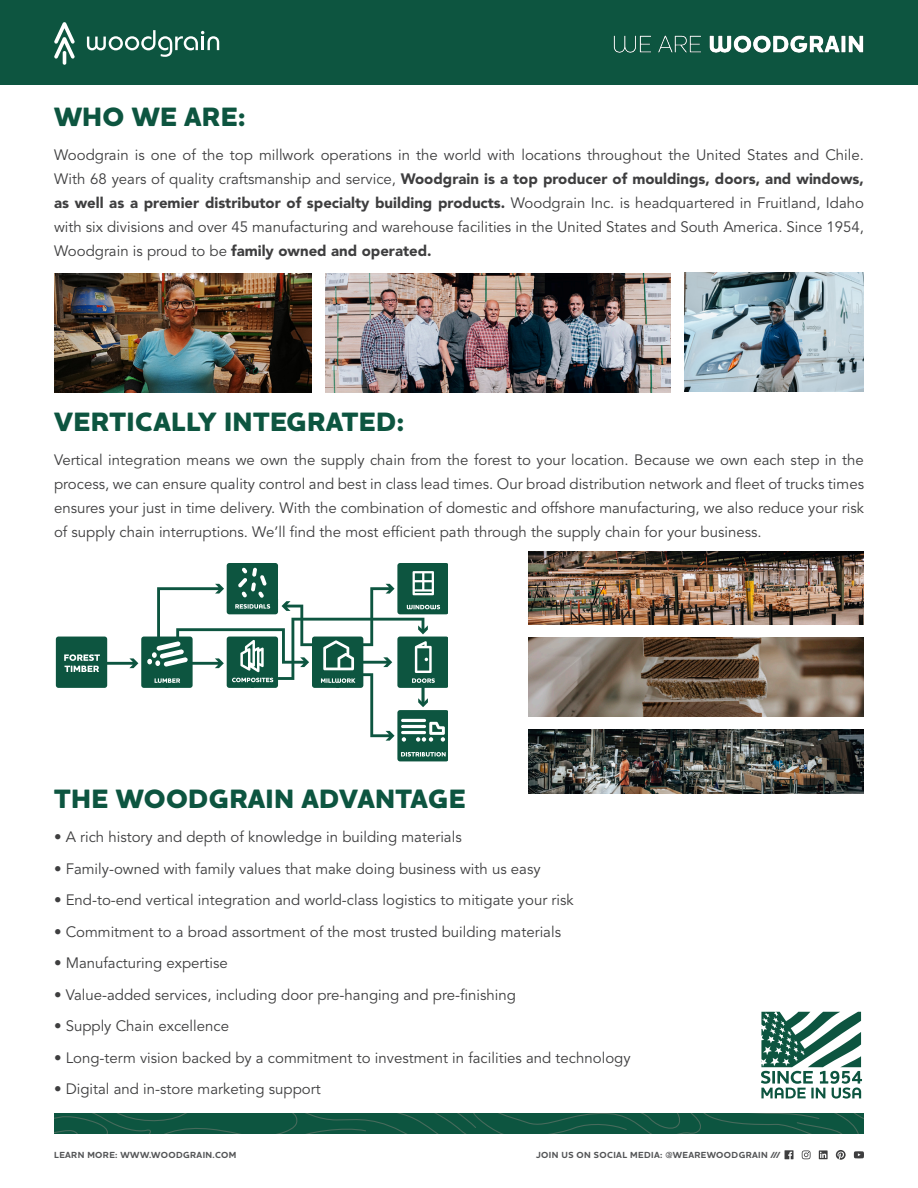
<style>
.page{position:relative;width:918px;height:1188px;background:#fff}
.page>*{position:absolute;margin:0;border:0;box-sizing:border-box;transform-origin:0 0}
.Subheader_Copy{font:800 27px "Houschka Pro";letter-spacing:.015em;color:#0d5540}
.Body_Copy{font:15px/24px "Avenir LT Std";color:#3e3e3f;text-align:justify}
.Page_Footer_leftpg{font:700 9px "Houschka Pro";letter-spacing:.045em;color:#545557}
.s1{font-weight:900}
.s2{font-weight:800}
</style>
<div class="page">
<svg style="left:141px;top:584px;width:287px;height:157px"></svg>
<svg style="left:155px;top:678px;width:25px;height:5px"></svg>
<svg style="left:56px;top:637px;width:82px;height:51px"></svg>
<svg style="left:321px;top:678px;width:34px;height:5px"></svg>
<svg style="left:227px;top:637px;width:51px;height:51px;background:#387362"></svg>
<svg style="left:421px;top:688px;width:4px;height:10px"></svg>
<svg style="left:397px;top:698px;width:51px;height:63px"></svg>
<svg style="left:397px;top:637px;width:51px;height:51px;background:#2a6956"></svg>
<svg style="left:397px;top:563px;width:51px;height:51px;background:#326f5d"></svg>
<svg style="left:147px;top:641px;width:41px;height:26px"></svg>
<svg style="left:323px;top:640px;width:31px;height:30px"></svg>
<svg style="left:227px;top:563px;width:79px;height:51px"></svg>
<div style="left:134px;top:688px;width:231px;height:75px;background:#fff"></div>
<div style="left:278px;top:568px;width:33px;height:31px;background:#fff"></div>
<div style="left:306px;top:561px;width:61px;height:55px;background:#fff"></div>
<div style="left:0;top:0;width:918px;height:84px;background:#0d5540"></div>
<hr style="left:63px;top:51px;width:3px;height:14px;background:#fff;border-radius:2px">
<svg style="left:54px;top:22px;width:21px;height:37px"></svg>
<svg style="left:87px;top:30px;width:132px;height:27px"></svg>
<img style="left:613px;top:35px;width:251px;height:18px">
<svg style="left:785px;top:1150px;width:9px;height:9px"></svg>
<svg style="left:819px;top:1150px;width:9px;height:9px"></svg>
<svg style="left:820px;top:1152px;width:6px;height:6px"></svg>
<svg style="left:836px;top:1150px;width:10px;height:10px"></svg>
<svg style="left:854px;top:1151px;width:10px;height:7px"></svg>
<svg style="left:802px;top:1150px;width:9px;height:9px"></svg>
<svg style="left:54px;top:1113px;width:809px;height:21px;background:#115642"></svg>
<img style="left:325px;top:274px;width:346px;height:118px">
<img style="left:54px;top:274px;width:257px;height:118px">
<img style="left:685px;top:272px;width:179px;height:119px">
<svg style="left:761px;top:1012px;width:101px;height:87px"></svg>
<img style="left:528px;top:637px;width:336px;height:80px">
<img style="left:528px;top:730px;width:336px;height:64px">
<img style="left:528px;top:551px;width:336px;height:73px">
<p class="Subheader_Copy" style="left:54px;top:99px;width:193px">WHO WE ARE:</p>
<p class="Body_Copy" style="left:54px;top:143px;width:812px">Woodgrain is one of the top millwork operations in the world with locations throughout the United States and Chile.<br>With 68 years of quality craftsmanship and service, <span class="s1">Woodgrain is a top producer of mouldings, doors, and windows, as well as a premier distributor of specialty building products.</span> Woodgrain Inc. is headquartered in Fruitland, Idaho with six divisions and over 45 manufacturing and warehouse facilities in the United States and South America. Since 1954, Woodgrain is proud to be <span class="s1">family owned and operated.</span></p>
<p class="Subheader_Copy" style="left:54px;top:404px;width:352px">VERTICALLY INTEGRATED:</p>
<p class="Body_Copy" style="left:54px;top:448px;width:812px">Vertical integration means we own the supply chain from the forest to your location. Because we own each step in the process, we can ensure quality control and best in class lead times. Our broad distribution network and fleet of trucks times ensures your just in time delivery. With the combination of domestic and offshore manufacturing, we also reduce your risk of supply chain interruptions. We’ll find the most efficient path through the supply chain for your business.</p>
<p class="Subheader_Copy" style="left:54px;top:781px;width:413px">THE WOODGRAIN ADVANTAGE</p>
<p class="Body_Copy" style="left:54px;top:825px;width:409px">• A rich history and depth of knowledge in building materials</p>
<p class="Body_Copy" style="left:54px;top:857px;width:488px">• Family-owned with family values that make doing business with us easy</p>
<p class="Body_Copy" style="left:54px;top:888px;width:521px">• End-to-end vertical integration and world-class logistics to mitigate your risk</p>
<p class="Body_Copy" style="left:54px;top:920px;width:509px">• Commitment to a broad assortment of the most trusted building materials</p>
<p class="Body_Copy" style="left:54px;top:951px;width:175px">• Manufacturing expertise</p>
<p class="Body_Copy" style="left:54px;top:983px;width:463px">• Value-added services, including door pre-hanging and pre-finishing</p>
<p class="Body_Copy" style="left:54px;top:1014px;width:177px">• Supply Chain excellence</p>
<p class="Body_Copy" style="left:54px;top:1046px;width:578px">• Long-term vision backed by a commitment to investment in facilities and technology</p>
<p class="Body_Copy" style="left:54px;top:1077px;width:268px">• Digital and in-store marketing support</p>
<p class="Page_Footer_leftpg" style="left:54px;top:1149px;width:184px">LEARN MORE: WWW.WOODGRAIN.COM</p>
<p class="Page_Footer_leftpg" style="left:536px;top:1149px;width:246px">JOIN US ON SOCIAL MEDIA: <span class="s2">@</span>WEAREWOODGRAIN ///</p>
</div>
